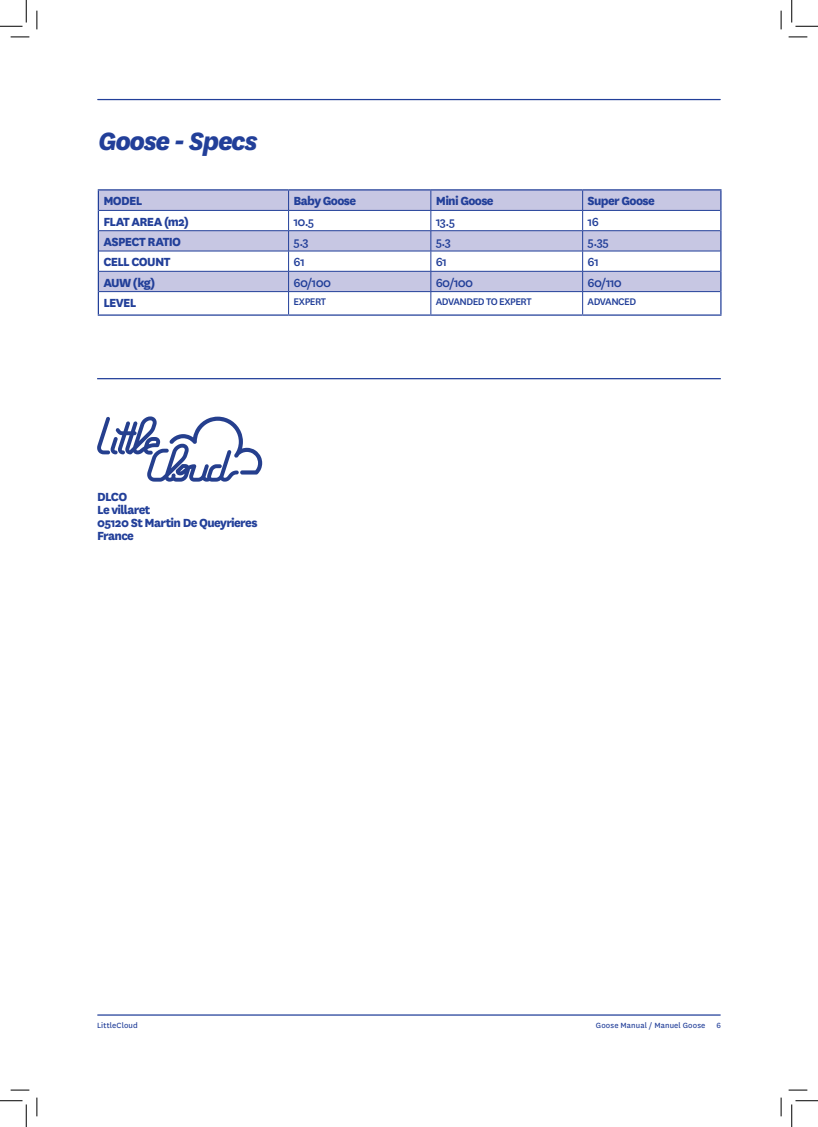
<style>
.page{position:relative;width:818px;height:1127px;background:#fff}
.page>*{position:absolute;margin:0;border:0;box-sizing:border-box;transform-origin:0 0}
.t1{font:italic 800 29.25px "National";letter-spacing:-.05em;color:#223f99}
.t2{font:800 13.75px/13px "National";letter-spacing:-.05em;color:#223f99}
.t3{font:500 13.75px "National";letter-spacing:-.055em;color:#223f99}
.t4{font:500 11.25px "National";letter-spacing:-.045em;color:#223f99}
.t5{font:8.75px "National";letter-spacing:.015em;color:#223f99}
</style>
<div class="page">
<svg style="left:99px;top:190px;width:621px;height:101px;fill:#c7c7e3"></svg>
<hr style="left:98px;top:189px;width:191px;height:1px;background:#223f99">
<hr style="left:289px;top:189px;width:142px;height:1px;background:#223f99">
<hr style="left:431px;top:189px;width:152px;height:1px;background:#223f99">
<hr style="left:583px;top:189px;width:138px;height:1px;background:#223f99">
<svg style="left:98px;top:190px;width:1px;height:124px"></svg>
<svg style="left:720px;top:190px;width:1px;height:124px"></svg>
<hr style="left:98px;top:314px;width:191px;height:1px;background:#223f99">
<hr style="left:289px;top:314px;width:142px;height:1px;background:#223f99">
<hr style="left:431px;top:314px;width:152px;height:1px;background:#223f99">
<hr style="left:583px;top:314px;width:138px;height:1px;background:#223f99">
<hr style="left:99px;top:210px;width:190px;height:1px;background:#223f99">
<hr style="left:289px;top:210px;width:142px;height:1px;background:#223f99">
<hr style="left:431px;top:210px;width:152px;height:1px;background:#223f99">
<hr style="left:583px;top:210px;width:137px;height:1px;background:#223f99">
<hr style="left:99px;top:230px;width:190px;height:1px;background:#223f99">
<hr style="left:289px;top:230px;width:142px;height:1px;background:#223f99">
<hr style="left:431px;top:230px;width:152px;height:1px;background:#223f99">
<hr style="left:583px;top:230px;width:137px;height:1px;background:#223f99">
<hr style="left:99px;top:251px;width:190px;height:1px;background:#223f99">
<hr style="left:289px;top:251px;width:142px;height:1px;background:#223f99">
<hr style="left:431px;top:251px;width:152px;height:1px;background:#223f99">
<hr style="left:583px;top:251px;width:137px;height:1px;background:#223f99">
<hr style="left:99px;top:271px;width:190px;height:1px;background:#223f99">
<hr style="left:289px;top:271px;width:142px;height:1px;background:#223f99">
<hr style="left:431px;top:271px;width:152px;height:1px;background:#223f99">
<hr style="left:583px;top:271px;width:137px;height:1px;background:#223f99">
<hr style="left:99px;top:291px;width:190px;height:1px;background:#223f99">
<hr style="left:289px;top:291px;width:142px;height:1px;background:#223f99">
<svg style="left:288px;top:190px;width:1px;height:124px"></svg>
<hr style="left:431px;top:291px;width:152px;height:1px;background:#223f99">
<svg style="left:430px;top:190px;width:1px;height:124px"></svg>
<hr style="left:583px;top:291px;width:137px;height:1px;background:#223f99">
<svg style="left:582px;top:190px;width:1px;height:124px"></svg>
<hr style="left:97px;top:378px;width:624px;height:1px;background:#223f99">
<svg style="left:97px;top:416px;width:165px;height:65px"></svg>
<hr style="left:98px;top:1014px;width:622px;height:1px;background:#223f99">
<hr style="left:98px;top:99px;width:622px;height:1px;background:#223f99">
<svg style="left:11px;top:36px;width:18px;height:2px"></svg>
<svg style="left:788px;top:36px;width:19px;height:2px"></svg>
<svg style="left:11px;top:1089px;width:18px;height:1px"></svg>
<svg style="left:788px;top:1089px;width:19px;height:1px"></svg>
<svg style="left:36px;top:11px;width:2px;height:18px"></svg>
<svg style="left:36px;top:1097px;width:2px;height:18px"></svg>
<svg style="left:780px;top:11px;width:2px;height:18px"></svg>
<svg style="left:780px;top:1097px;width:2px;height:18px"></svg>
<svg style="left:0;top:0;width:27px;height:27px"></svg>
<svg style="left:0;top:1100px;width:27px;height:26px"></svg>
<svg style="left:791px;top:0;width:27px;height:27px"></svg>
<svg style="left:791px;top:1100px;width:27px;height:26px"></svg>
<h1 class="t1" style="left:98px;top:121px;width:161px">Goose - Specs</h1>
<p class="t2" style="left:103px;top:193px;width:40px">MODEL</p>
<p class="t2" style="left:294px;top:193px;width:64px">Baby Goose</p>
<p class="t2" style="left:436px;top:193px;width:59px">Mini Goose</p>
<p class="t2" style="left:588px;top:193px;width:69px">Super Goose</p>
<p class="t2" style="left:103px;top:214px;width:87px">FLAT AREA (m2)</p>
<p class="t3" style="left:294px;top:212px;width:22px">10.5</p>
<p class="t3" style="left:436px;top:212px;width:21px">13.5</p>
<p class="t3" style="left:588px;top:212px;width:13px">16</p>
<p class="t2" style="left:103px;top:234px;width:79px">ASPECT RATIO</p>
<p class="t3" style="left:294px;top:232px;width:17px">5.3</p>
<p class="t3" style="left:436px;top:232px;width:17px">5.3</p>
<p class="t3" style="left:588px;top:232px;width:23px">5.35</p>
<p class="t2" style="left:103px;top:254px;width:69px">CELL COUNT</p>
<p class="t3" style="left:294px;top:253px;width:13px">61</p>
<p class="t3" style="left:436px;top:253px;width:13px">61</p>
<p class="t3" style="left:588px;top:253px;width:13px">61</p>
<p class="t2" style="left:103px;top:275px;width:53px">AUW (kg)</p>
<p class="t3" style="left:294px;top:273px;width:39px">60/100</p>
<p class="t3" style="left:436px;top:273px;width:39px">60/100</p>
<p class="t3" style="left:588px;top:273px;width:36px">60/110</p>
<p class="t2" style="left:103px;top:295px;width:35px">LEVEL</p>
<p class="t4" style="left:294px;top:294px;width:34px">EXPERT</p>
<p class="t4" style="left:436px;top:294px;width:97px">ADVANDED TO EXPERT</p>
<p class="t4" style="left:588px;top:294px;width:50px">ADVANCED</p>
<p class="t2" style="left:97px;top:489px;width:162px">DLCO<br>Le villaret<br>05120 St Martin De Queyrieres<br>France</p>
<p class="t5" style="left:97px;top:1018px;width:42px">LittleCloud</p>
<p class="t5" style="left:596px;top:1019px;width:126px">Goose Manual / Manuel Goose 6</p>
</div>
